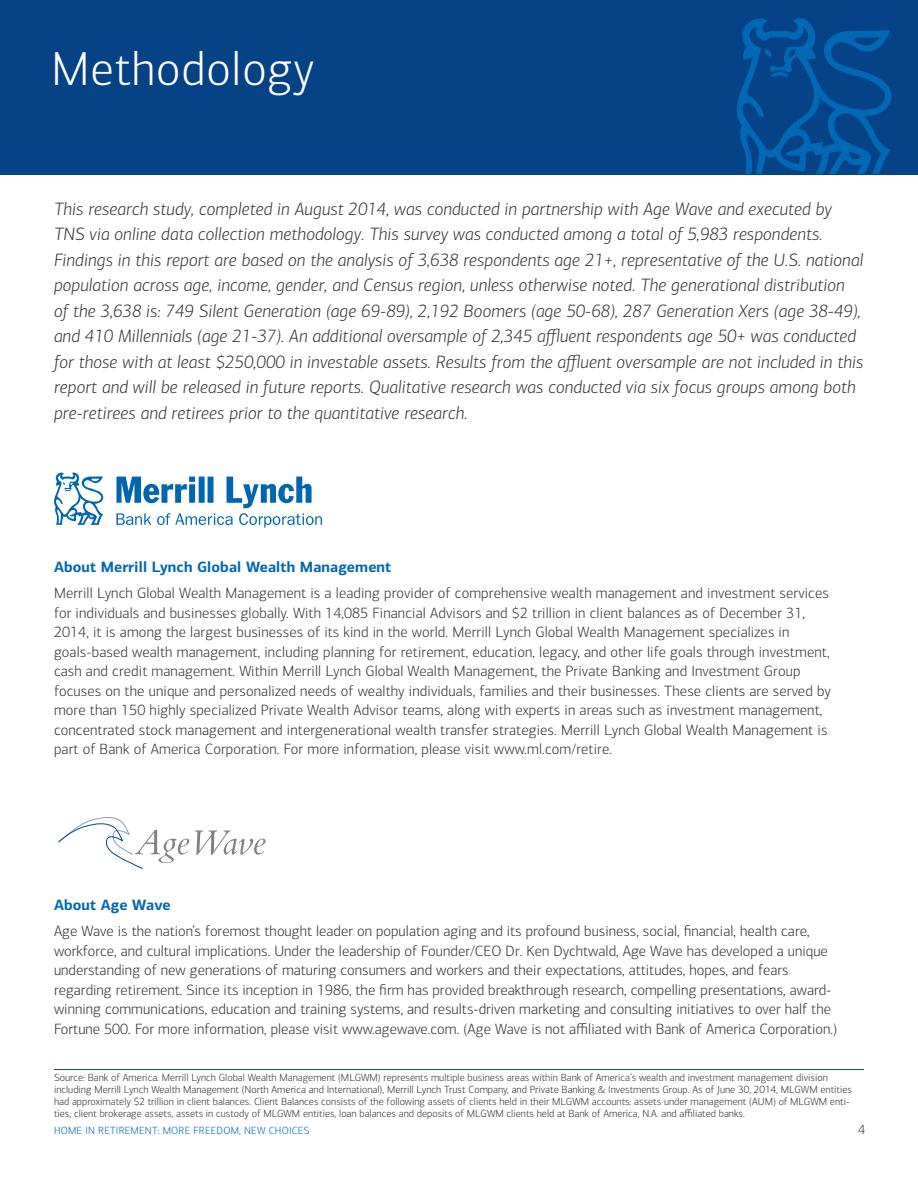
<style>
.page{position:relative;width:918px;height:1188px;background:#fff}
.page>*{position:absolute;margin:0;border:0;box-sizing:border-box;transform-origin:0 0}
.t1{font:300 48px "Connections";letter-spacing:.02em;color:#fff}
.t2{font:italic 300 18px/25.5px "Connections";letter-spacing:.01em;color:#323332}
.t3{font:300 15px/19.5px "Connections";letter-spacing:.01em;color:#323332}
.SubheadSpacing{font:700 15px "Connections";letter-spacing:.01em;color:#0168b3}
.t4{font:300 13.5px "Connections";color:#323332}
.body{font:300 10.5px/12px "Connections";color:#323332}
.t5{font:300 10.5px "Connections";letter-spacing:.02em;color:#0168b3}
</style>
<div class="page">
<div style="left:0;top:0;width:918px;height:176px;background:#054286"></div>
<svg style="left:737px;top:18px;width:154px;height:156px"></svg>
<hr style="left:54px;top:1069px;width:810px;height:1px;background:#054286">
<svg style="left:195px;top:830px;width:71px;height:25px"></svg>
<svg style="left:58px;top:817px;width:131px;height:52px"></svg>
<svg style="left:54px;top:473px;width:49px;height:52px"></svg>
<svg style="left:116px;top:477px;width:206px;height:51px"></svg>
<p class="t1" style="left:52px;top:41px;width:264px">Methodology</p>
<p class="t2" style="left:54px;top:196px;width:811px">This research study, completed in August 2014, was conducted in partnership with Age Wave and executed by TNS via online data collection methodology. This survey was conducted among a total of 5,983 respondents.<br>Findings in this report are based on the analysis of 3,638 respondents age 21+, representative of the U.S. national population across age, income, gender, and Census region, unless otherwise noted. The generational distribution of the 3,638 is: 749 Silent Generation (age 69-89), 2,192 Boomers (age 50-68), 287 Generation Xers (age 38-49), and 410 Millennials (age 21-37). An additional oversample of 2,345 affluent respondents age 50+ was conducted for those with at least $250,000 in investable assets. Results from the affluent oversample are not included in this report and will be released in future reports. Qualitative research was conducted via six focus groups among both pre-retirees and retirees prior to the quantitative research.</p>
<p class="SubheadSpacing" style="left:54px;top:558px;width:339px">About Merrill Lynch Global Wealth Management</p>
<p class="t3" style="left:54px;top:584px;width:779px">Merrill Lynch Global Wealth Management is a leading provider of comprehensive wealth management and investment services for individuals and businesses globally. With 14,085 Financial Advisors and $2 trillion in client balances as of December 31, 2014, it is among the largest businesses of its kind in the world. Merrill Lynch Global Wealth Management specializes in goals-based wealth management, including planning for retirement, education, legacy, and other life goals through investment, cash and credit management. Within Merrill Lynch Global Wealth Management, the Private Banking and Investment Group focuses on the unique and personalized needs of wealthy individuals, families and their businesses. These clients are served by more than 150 highly specialized Private Wealth Advisor teams, along with experts in areas such as investment management, concentrated stock management and intergenerational wealth transfer strategies. Merrill Lynch Global Wealth Management is part of Bank of America Corporation. For more information, please visit www.ml.com/retire.</p>
<p class="SubheadSpacing" style="left:54px;top:895px;width:118px">About Age Wave</p>
<p class="t3" style="left:54px;top:921px;width:785px">Age Wave is the nation’s foremost thought leader on population aging and its profound business, social, financial, health care, workforce, and cultural implications. Under the leadership of Founder/CEO Dr. Ken Dychtwald, Age Wave has developed a unique understanding of new generations of maturing consumers and workers and their expectations, attitudes, hopes, and fears regarding retirement. Since its inception in 1986, the firm has provided breakthrough research, compelling presentations, award&shy;winning communications, education and training systems, and results-driven marketing and consulting initiatives to over half the Fortune 500. For more information, please visit www.agewave.com. (Age Wave is not affiliated with Bank of America Corporation.)</p>
<p class="body" style="left:54px;top:1072px;width:800px">Source: Bank of America. Merrill Lynch Global Wealth Management (MLGWM) represents multiple business areas within Bank of America’s wealth and investment management division including Merrill Lynch Wealth Management (North America and International), Merrill Lynch Trust Company, and Private Banking &amp; Investments Group. As of June 30, 2014, MLGWM entities had approximately $2 trillion in client balances. Client Balances consists of the following assets of clients held in their MLGWM accounts: assets under management (AUM) of MLGWM enti&shy;ties, client brokerage assets, assets in custody of MLGWM entities, loan balances and deposits of MLGWM clients held at Bank of America, N.A. and affiliated banks.</p>
<p class="t5" style="left:54px;top:1125px;width:257px">HOME IN RETIREMENT: MORE FREEDOM, NEW CHOICES</p>
<p class="t4" style="left:858px;top:1121px;width:9px">4</p>
</div>
